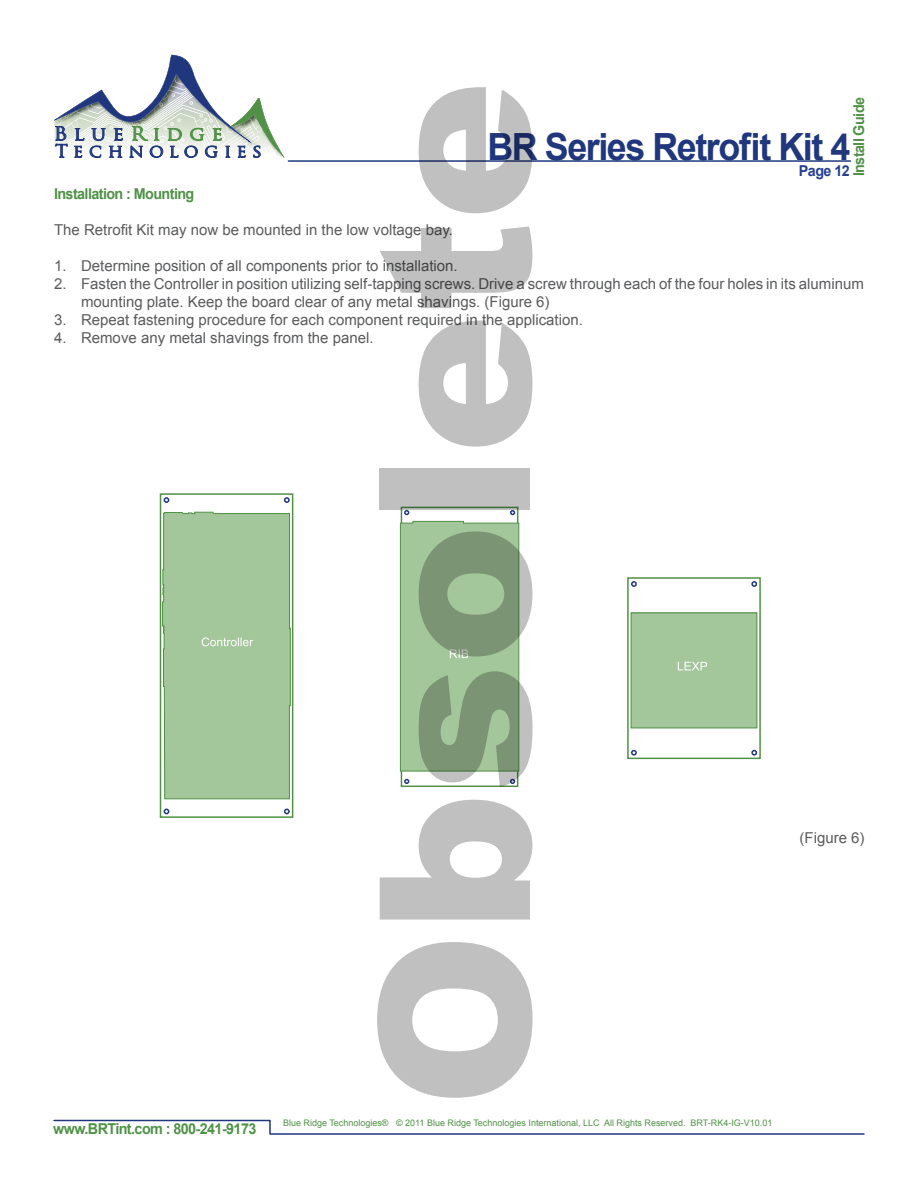
<style>
.page{position:relative;width:918px;height:1188px;background:#fff}
.page>*{position:absolute;margin:0;border:0;box-sizing:border-box;transform-origin:0 0}
.t1{font:900 210px "Arial";color:rgb(0 0 0/.25)}
.t2{font:700 37.5px "Arial";letter-spacing:-.04em;color:#20377e;scale:.96 1}
.t3{font:18.45px "Trajan Pro";letter-spacing:.315em;color:#509147;scale:1.11 1}
.t4{font:17.4px "Trajan Pro";letter-spacing:.285em;color:#20377e;scale:1.05 1}
.t5{font:15px/18px "Arial";color:#5a5b5d}
.t6{font:700 15px "Arial";letter-spacing:-.04em;color:#509248;scale:.96 1}
.t7{font:700 15px "Arial";letter-spacing:-.04em;color:#25408f;scale:.96 1}
.t8{font:9px "Arial";color:#509146}
.s1{color:#20377e}
</style>
<div class="page">
<svg style="left:54px;top:55px;width:231px;height:103px"></svg>
<svg style="left:53px;top:1119px;width:812px;height:16px"></svg>
<hr style="left:288px;top:160px;width:563px;height:2px;background:#20377e">
<div style="left:160px;top:493px;width:133px;height:325px;border:2px solid #509146"></div>
<svg style="left:164px;top:497px;width:5px;height:6px"></svg>
<svg style="left:284px;top:497px;width:6px;height:6px"></svg>
<svg style="left:164px;top:809px;width:5px;height:5px"></svg>
<svg style="left:284px;top:809px;width:6px;height:5px"></svg>
<div style="left:162px;top:511px;width:129px;height:289px;background:#a4c69b"></div>
<div style="left:401px;top:770px;width:117px;height:17px;border:2px solid #509146"></div>
<div style="left:401px;top:507px;width:117px;height:17px;border:2px solid #509146"></div>
<svg style="left:404px;top:510px;width:5px;height:5px"></svg>
<svg style="left:510px;top:510px;width:5px;height:5px"></svg>
<svg style="left:404px;top:779px;width:5px;height:5px"></svg>
<svg style="left:510px;top:779px;width:5px;height:5px"></svg>
<div style="left:400px;top:521px;width:120px;height:251px;background:#a4c69b"></div>
<div style="left:627px;top:577px;width:134px;height:182px;border:2px solid #509146"></div>
<svg style="left:631px;top:581px;width:6px;height:6px"></svg>
<svg style="left:751px;top:581px;width:6px;height:6px"></svg>
<svg style="left:631px;top:750px;width:6px;height:6px"></svg>
<svg style="left:751px;top:750px;width:6px;height:6px"></svg>
<div style="left:631px;top:613px;width:126px;height:115px;background:#a4c69b"></div>
<div style="left:631px;top:613px;width:126px;height:115px;border:1px solid #509146"></div>
<svg style="left:678px;top:662px;width:29px;height:8px"></svg>
<h1 class="t1" style="left:303px;top:1107px;width:1028px;rotate:-90deg">Obsolete</h1>
<p class="t6" style="left:849px;top:176px;width:84px;rotate:-90deg">Install Guide</p>
<p class="t3" style="left:54px;top:122px;width:154px"><span class="s1">Blu e</span>Rid g e</p>
<p class="t4" style="left:55px;top:140px;width:198px">Te c hnolo g ie s</p>
<h2 class="t2" style="left:487px;top:122px;width:380px">BR Series Retrofit Kit 4</h2>
<p class="t7" style="left:799px;top:160px;width:54px">Page 12</p>
<p class="t6" style="left:54px;top:184px;width:148px">Installation : Mounting</p>
<p class="t5" style="left:54px;top:221px;width:401px">The Retrofit Kit may now be mounted in the low voltage bay.</p>
<p class="t5" style="left:54px;top:257px;width:405px">1. Determine position of all components prior to installation.</p>
<p class="t5" style="left:81px;top:275px;width:784px;text-indent:-27px">2. Fasten the Controller in position utilizing self-tapping screws. Drive a screw through each of the four holes in its aluminum mounting plate. Keep the board clear of any metal shavings. (Figure 6)</p>
<p class="t5" style="left:54px;top:311px;width:530px">3. Repeat fastening procedure for each component required in the application.</p>
<p class="t5" style="left:54px;top:329px;width:321px">4. Remove any metal shavings from the panel.</p>
<p class="t5" style="left:800px;top:829px;width:67px">(Figure 6)</p>
<p class="t6" style="left:53px;top:1119px;width:213px">www.BRTint.com : 800-241-9173</p>
<p class="t8" style="left:283px;top:1117px;width:491px">Blue Ridge Technologies® © 2011 Blue Ridge Technologies International, LLC All Rights Reserved. BRT-RK4-IG-V10.01</p>
</div>
